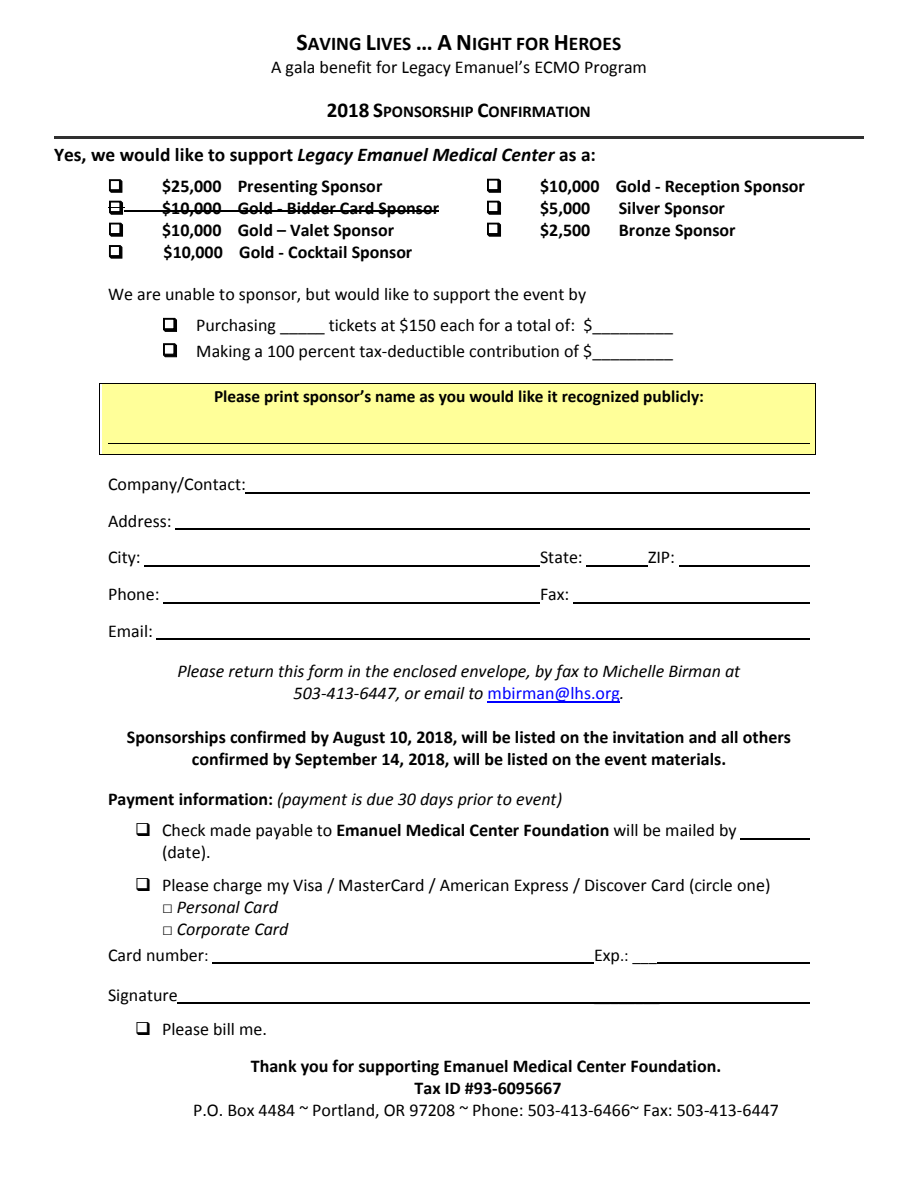
<style>
.page{position:relative;width:918px;height:1188px;background:#fff}
.page>*{position:absolute;margin:0;border:0;box-sizing:border-box;transform-origin:0 0}
.t1{font:700 19.5px "Calibri";color:#000}
.t2{font:700 18px/21.9px "Calibri";color:#000;text-align:center}
.t3{font:18px/21.9px "Calibri";color:#000}
.t4{font:italic 18px "Calibri";color:#000}
.t5{font:700 17.25px "Calibri";color:#000}
.t6{font:700 16.5px "Calibri";color:#000}
.t7{font:16.5px "Calibri";color:#000}
.s1{font-size:24px}
.s2{font-size:21px}
.s3{font-style:italic}
.s4{font-style:normal;color:#00f}
.s5{font-weight:700;font-style:normal}
.s6{font-weight:700}
.s7{font-size:16.5px}
.s8{font-size:18px}
.s9{font-weight:400}
</style>
<div class="page">
<hr style="left:54px;top:136px;width:810px;height:3px;background:#303030">
<svg style="left:108px;top:207px;width:16px;height:1px"></svg>
<hr style="left:124px;top:210px;width:315px;height:1px;background:#000">
<div style="left:103px;top:384px;width:712px;height:22px;background:#ff9"></div>
<hr style="left:100px;top:383px;width:715px;height:1px;background:#000">
<div style="left:103px;top:406px;width:712px;height:21px;background:#ff9"></div>
<div style="left:103px;top:427px;width:712px;height:18px;background:#ff9"></div>
<hr style="left:108px;top:443px;width:702px;height:1px;background:#000">
<div style="left:103px;top:445px;width:712px;height:9px;background:#ff9"></div>
<hr style="left:100px;top:454px;width:715px;height:1px;background:#000">
<svg style="left:99px;top:383px;width:1px;height:72px"></svg>
<svg style="left:815px;top:383px;width:1px;height:72px"></svg>
<hr style="left:246px;top:492px;width:564px;height:2px;background:#000">
<hr style="left:176px;top:529px;width:634px;height:1px;background:#000">
<hr style="left:145px;top:565px;width:395px;height:2px;background:#000">
<hr style="left:587px;top:565px;width:61px;height:2px;background:#000">
<hr style="left:679px;top:565px;width:131px;height:2px;background:#000">
<hr style="left:164px;top:602px;width:376px;height:1px;background:#000">
<hr style="left:574px;top:602px;width:236px;height:1px;background:#000">
<hr style="left:157px;top:639px;width:653px;height:1px;background:#000">
<hr style="left:488px;top:701px;width:132px;height:1px;background:#00f">
<hr style="left:741px;top:838px;width:69px;height:1px;background:#000">
<hr style="left:212px;top:962px;width:382px;height:2px;background:#000">
<hr style="left:657px;top:962px;width:153px;height:2px;background:#000">
<hr style="left:178px;top:1003px;width:632px;height:1px;background:#000">
<h2 class="t1" style="left:296px;top:31px;width:326px"><span class="s1">S</span>AVING <span class="s1">L</span>IVES <span class="s1">… A N</span>IGHT FOR <span class="s1">H</span>EROES</h2>
<p class="t3" style="left:271px;top:57px;width:377px">A gala benefit for Legacy Emanuel’s ECMO Program</p>
<h2 class="t6" style="left:327px;top:101px;width:266px"><span class="s2">2018 S</span>PONSORSHIP <span class="s2">C</span>ONFIRMATION</h2>
<p class="t1" style="left:54px;top:142px;width:543px">Yes, we would like to support <span class="s3">Legacy Emanuel Medical Center</span> as a:</p>
<p class="t2" style="left:108px;top:175px;width:276px">❑ $25,000 Presenting Sponsor</p>
<p class="t2" style="left:486px;top:175px;width:321px">❑ $10,000 Gold - Reception Sponsor</p>
<p class="t2" style="left:108px;top:197px;width:333px">❑ $10,000 Gold - Bidder Card Sponsor</p>
<p class="t2" style="left:486px;top:197px;width:106px">❑ $5,000</p>
<p class="t2" style="left:619px;top:197px;width:108px">Silver Sponsor</p>
<p class="t2" style="left:108px;top:219px;width:288px">❑ $10,000 Gold – Valet Sponsor</p>
<p class="t2" style="left:486px;top:219px;width:106px">❑ $2,500</p>
<p class="t2" style="left:619px;top:219px;width:118px">Bronze Sponsor</p>
<p class="t2" style="left:108px;top:241px;width:306px">❑ $10,000 Gold - Cocktail Sponsor</p>
<p class="t3" style="left:108px;top:283px;width:480px">We are unable to sponsor, but would like to support the event by</p>
<p class="t3" style="left:162px;top:315px;width:513px">❑ Purchasing _____ tickets at $150 each for a total of: $_________</p>
<p class="t3" style="left:162px;top:340px;width:513px">❑ Making a 100 percent tax-deductible contribution of $_________</p>
<p class="t5" style="left:214px;top:385px;width:491px">Please print sponsor’s name as you would like it recognized publicly:</p>
<p class="t3" style="left:108px;top:473px;width:139px">Company/Contact:</p>
<p class="t3" style="left:108px;top:510px;width:65px">Address:</p>
<p class="t3" style="left:108px;top:547px;width:34px">City:</p>
<p class="t3" style="left:540px;top:547px;width:44px">State:</p>
<p class="t3" style="left:648px;top:547px;width:29px">ZIP:</p>
<p class="t3" style="left:108px;top:583px;width:53px">Phone:</p>
<p class="t3" style="left:540px;top:583px;width:31px">Fax:</p>
<p class="t3" style="left:108px;top:620px;width:46px">Email:</p>
<p class="t4" style="left:177px;top:659px;width:564px">Please return this form in the enclosed envelope, by fax to Michelle Birman at</p>
<p class="t4" style="left:294px;top:681px;width:332px">503-413-6447, or email to <span class="s4">mbirman@lhs.org</span>.</p>
<p class="t2" style="left:127px;top:726px;width:666px">Sponsorships confirmed by August 10, 2018, will be listed on the invitation and all others confirmed by September 14, 2018, will be listed on the event materials.</p>
<h1 class="t4" style="left:108px;top:787px;width:456px"><span class="s5">Payment information:</span> (payment is due 30 days prior to event)</h1>
<p class="t3" style="left:162px;top:819px;width:576px;text-indent:-27px">❑ Check made payable to <span class="s6">Emanuel Medical Center Foundation</span> will be mailed by (date).</p>
<p class="t3" style="left:135px;top:874px;width:637px">❑ Please charge my Visa / MasterCard / American Express / Discover Card (circle one)</p>
<p class="t4" style="left:162px;top:895px;width:117px">□ Personal Card</p>
<p class="t4" style="left:162px;top:917px;width:128px">□ Corporate Card</p>
<p class="t3" style="left:108px;top:944px;width:102px">Card number<span class="s7">:</span></p>
<p class="t7" style="left:594px;top:945px;width:65px"><span class="s8">Exp</span>.: ___</p>
<p class="t3" style="left:108px;top:984px;width:71px">Signature</p>
<p class="t3" style="left:135px;top:1018px;width:133px">❑ Please bill me.</p>
<p class="t2" style="left:193px;top:1055px;width:587px">Thank you for supporting Emanuel Medical Center Foundation.<br>Tax ID #93-6095667<br><span class="s9">P.O. Box 4484 ~ Portland, OR 97208 ~ Phone: 503-413-6466~ Fax: 503-413-6447</span></p>
</div>
